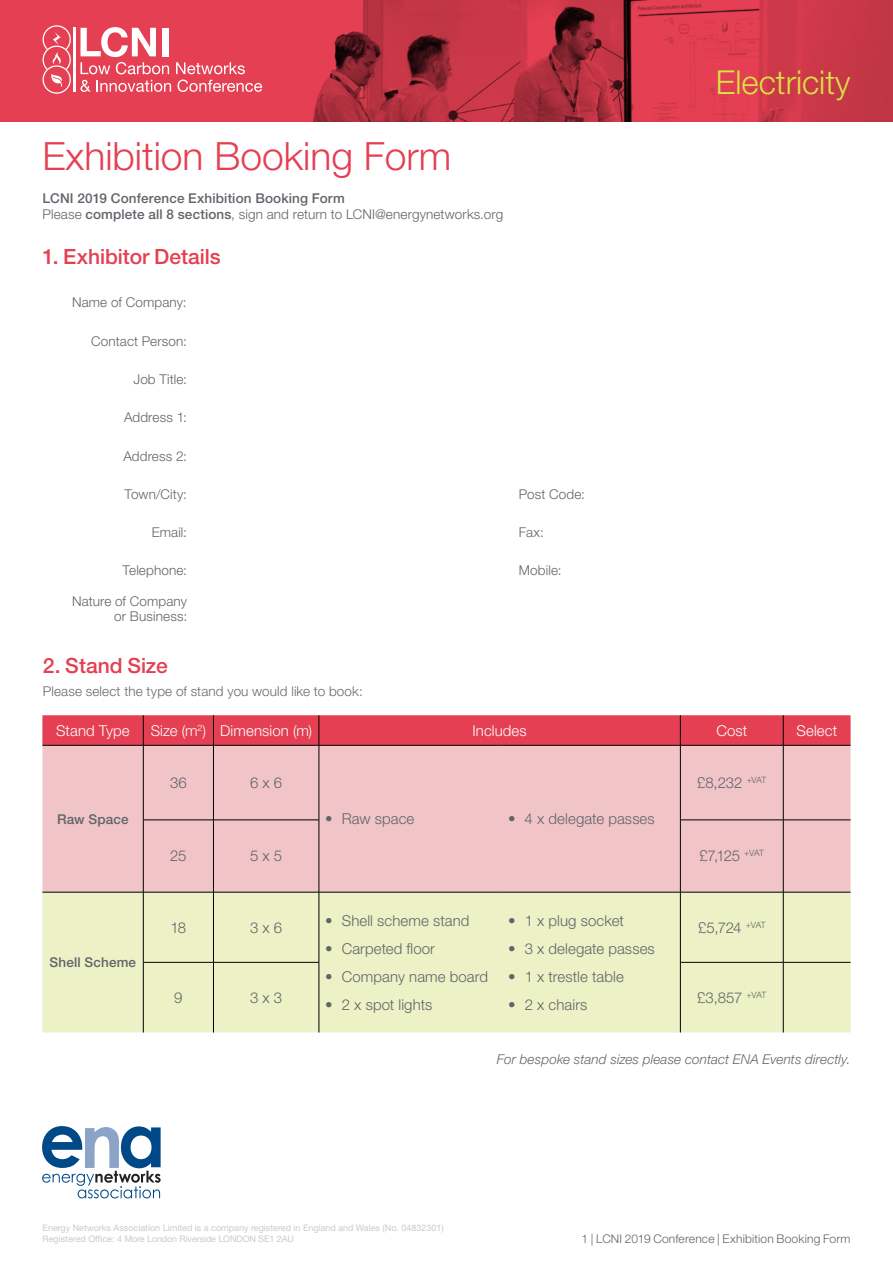
<style>
.page{position:relative;width:893px;height:1263px;background:#fff}
.page>*{position:absolute;margin:0;border:0;box-sizing:border-box;transform-origin:0 0}
.t1{font:300 39px "Helvetica Neue LT Std";color:#e43f52}
.t2{font:300 33px "Helvetica Neue LT Std";color:#d8e244}
.t3{font:500 21px "Helvetica Neue LT Std";color:#e43f52}
.t4{font:300 15px "Helvetica Neue LT Std";letter-spacing:.005em;color:#61646a}
.t5{font:300 15px "Helvetica Neue LT Std";letter-spacing:.005em;color:#fff}
.t6{font:300 13.5px/15px "Helvetica Neue LT Std";letter-spacing:.01em;color:#61646a;text-align:right}
.t7{font:500 13.5px/16.5px "Helvetica Neue LT Std";letter-spacing:.01em;color:#61646a}
.t8{font:italic 300 13.5px "Helvetica Neue LT Std";letter-spacing:.01em;color:#61646a}
.t9{font:300 13.5px "Helvetica Neue LT Std";letter-spacing:.01em;color:#676a6f}
.t10{font:300 12px "Helvetica Neue LT Std";letter-spacing:.015em;color:#61646a}
.t11{font:9px/10.8px "Helvetica Neue LT Std";color:#c8cacc}
.s1{font-weight:300}
</style>
<div class="page">
<div style="left:0;top:0;width:893px;height:123px;background:#000;opacity:.2"></div>
<svg style="left:43px;top:25px;width:28px;height:69px;background:#e96474"></svg>
<hr style="left:73px;top:28px;width:2px;height:64px;background:#fff">
<svg style="left:81px;top:80px;width:90px;height:12px"></svg>
<svg style="left:177px;top:80px;width:85px;height:12px"></svg>
<svg style="left:176px;top:62px;width:69px;height:12px"></svg>
<svg style="left:80px;top:27px;width:89px;height:47px"></svg>
<svg style="left:42px;top:715px;width:808px;height:30px;background:#e24053"></svg>
<div style="left:42px;top:746px;width:808px;height:146px;background:#f1c5c8"></div>
<div style="left:42px;top:893px;width:808px;height:139px;background:#edf2c6"></div>
<hr style="left:143px;top:715px;width:1px;height:30px;background:#000">
<hr style="left:213px;top:715px;width:1px;height:30px;background:#000">
<hr style="left:319px;top:715px;width:1px;height:30px;background:#000">
<hr style="left:680px;top:715px;width:1px;height:30px;background:#000">
<hr style="left:42px;top:745px;width:101px;height:1px;background:#000">
<hr style="left:319px;top:745px;width:183px;height:1px;background:#000">
<hr style="left:502px;top:745px;width:178px;height:1px;background:#000">
<hr style="left:143px;top:745px;width:70px;height:1px;background:#000">
<hr style="left:143px;top:745px;width:1px;height:75px;background:#000">
<hr style="left:213px;top:745px;width:106px;height:1px;background:#000">
<hr style="left:213px;top:745px;width:1px;height:75px;background:#000">
<hr style="left:319px;top:745px;width:1px;height:75px;background:#000">
<hr style="left:680px;top:745px;width:103px;height:1px;background:#000">
<hr style="left:680px;top:745px;width:1px;height:75px;background:#000">
<hr style="left:783px;top:745px;width:67px;height:1px;background:#000">
<hr style="left:143px;top:820px;width:70px;height:1px;background:#000">
<hr style="left:143px;top:820px;width:1px;height:72px;background:#000">
<hr style="left:213px;top:820px;width:106px;height:1px;background:#000">
<hr style="left:213px;top:820px;width:1px;height:72px;background:#000">
<hr style="left:319px;top:820px;width:1px;height:72px;background:#000">
<hr style="left:680px;top:820px;width:103px;height:1px;background:#000">
<hr style="left:680px;top:820px;width:1px;height:72px;background:#000">
<hr style="left:783px;top:820px;width:67px;height:1px;background:#000">
<hr style="left:42px;top:892px;width:101px;height:1px;background:#000">
<hr style="left:319px;top:892px;width:183px;height:1px;background:#000">
<hr style="left:502px;top:892px;width:178px;height:1px;background:#000">
<hr style="left:680px;top:892px;width:103px;height:1px;background:#000">
<hr style="left:680px;top:892px;width:1px;height:70px;background:#000">
<hr style="left:783px;top:892px;width:67px;height:1px;background:#000">
<hr style="left:143px;top:892px;width:1px;height:70px;background:#000">
<hr style="left:213px;top:892px;width:1px;height:70px;background:#000">
<hr style="left:319px;top:892px;width:1px;height:70px;background:#000">
<hr style="left:143px;top:962px;width:70px;height:1px;background:#000">
<hr style="left:143px;top:962px;width:1px;height:70px;background:#000">
<hr style="left:213px;top:962px;width:106px;height:1px;background:#000">
<hr style="left:213px;top:962px;width:1px;height:70px;background:#000">
<hr style="left:319px;top:962px;width:1px;height:70px;background:#000">
<hr style="left:680px;top:962px;width:103px;height:1px;background:#000">
<hr style="left:680px;top:962px;width:1px;height:70px;background:#000">
<hr style="left:783px;top:962px;width:67px;height:1px;background:#000">
<hr style="left:783px;top:715px;width:1px;height:30px;background:#000">
<hr style="left:783px;top:745px;width:1px;height:75px;background:#000">
<hr style="left:783px;top:820px;width:1px;height:72px;background:#000">
<hr style="left:783px;top:892px;width:1px;height:70px;background:#000">
<hr style="left:783px;top:962px;width:1px;height:70px;background:#000">
<hr style="left:143px;top:892px;width:70px;height:1px;background:#000">
<hr style="left:213px;top:892px;width:106px;height:1px;background:#000">
<svg style="left:42px;top:1126px;width:119px;height:72px"></svg>
<h1 class="t1" style="left:43px;top:132px;width:410px">Exhibition Booking Form</h1>
<p class="t7" style="left:43px;top:190px;width:462px">LCNI 2019 Conference Exhibition Booking Form<br><span class="s1">Please</span> complete all 8 sections<span class="s1">, sign and return to LCNI@energynetworks.org</span></p>
<h3 class="t3" style="left:43px;top:244px;width:180px">1. Exhibitor Details</h3>
<p class="t6" style="left:72px;top:295px;width:116px">Name of Company:</p>
<p class="t6" style="left:91px;top:333px;width:97px">Contact Person:</p>
<p class="t6" style="left:133px;top:371px;width:55px">Job Title:</p>
<p class="t6" style="left:124px;top:410px;width:64px">Address 1:</p>
<p class="t6" style="left:123px;top:448px;width:65px">Address 2:</p>
<p class="t6" style="left:125px;top:486px;width:64px">Town/City:</p>
<p class="t6" style="left:152px;top:525px;width:37px">Email:</p>
<p class="t6" style="left:123px;top:563px;width:66px">Telephone:</p>
<p class="t6" style="left:72px;top:594px;width:117px">Nature of Company or Business:</p>
<h3 class="t3" style="left:43px;top:653px;width:127px">2. Stand Size</h3>
<p class="t9" style="left:43px;top:683px;width:321px">Please select the type of stand you would like to book:</p>
<p class="t6" style="left:519px;top:486px;width:68px">Post Code:</p>
<p class="t6" style="left:519px;top:524px;width:26px">Fax:</p>
<p class="t6" style="left:519px;top:563px;width:44px">Mobile:</p>
<h2 class="t2" style="left:716px;top:62px;width:136px">Electricity</h2>
<p class="t5" style="left:56px;top:721px;width:75px">Stand Type</p>
<p class="t5" style="left:151px;top:721px;width:163px">Size (m<sup>2</sup>) Dimension (m)</p>
<p class="t5" style="left:472px;top:721px;width:56px">Includes</p>
<p class="t5" style="left:716px;top:721px;width:32px">Cost</p>
<p class="t5" style="left:797px;top:721px;width:42px">Select</p>
<p class="t7" style="left:57px;top:810px;width:73px">Raw Space</p>
<p class="t7" style="left:50px;top:954px;width:88px">Shell Scheme</p>
<p class="t4" style="left:170px;top:773px;width:18px">36</p>
<p class="t4" style="left:250px;top:773px;width:34px">6 x 6</p>
<p class="t4" style="left:325px;top:809px;width:91px">• Raw space</p>
<p class="t4" style="left:508px;top:809px;width:148px">• 4 x delegate passes</p>
<p class="t4" style="left:697px;top:773px;width:71px">£8,232 <sup>+VAT</sup></p>
<p class="t4" style="left:170px;top:847px;width:18px">25</p>
<p class="t4" style="left:250px;top:847px;width:34px">5 x 5</p>
<p class="t4" style="left:700px;top:847px;width:66px">£7,125 <sup>+VAT</sup></p>
<p class="t4" style="left:325px;top:911px;width:146px">• Shell scheme stand</p>
<p class="t4" style="left:325px;top:939px;width:111px">• Carpeted floor</p>
<p class="t4" style="left:325px;top:967px;width:164px">• Company name board</p>
<p class="t4" style="left:325px;top:995px;width:109px">• 2 x spot lights</p>
<p class="t4" style="left:508px;top:911px;width:117px">• 1 x plug socket</p>
<p class="t4" style="left:508px;top:939px;width:148px">• 3 x delegate passes</p>
<p class="t4" style="left:508px;top:967px;width:117px">• 1 x trestle table</p>
<p class="t4" style="left:508px;top:995px;width:81px">• 2 x chairs</p>
<p class="t4" style="left:698px;top:918px;width:69px">£5,724 <sup>+VAT</sup></p>
<p class="t4" style="left:170px;top:918px;width:17px">18</p>
<p class="t4" style="left:250px;top:918px;width:34px">3 x 6</p>
<p class="t4" style="left:174px;top:988px;width:10px">9</p>
<p class="t4" style="left:250px;top:988px;width:34px">3 x 3</p>
<p class="t4" style="left:697px;top:988px;width:71px">£3,857 <sup>+VAT</sup></p>
<p class="t8" style="left:497px;top:1051px;width:355px">For bespoke stand sizes please contact ENA Events directly.</p>
<p class="t11" style="left:43px;top:1222px;width:403px">Energy Networks Association Limited is a company registered in England and Wales (No. 04832301)<br>Registered Office: 4 More London Riverside LONDON SE1 2AU</p>
<p class="t10" style="left:581px;top:1231px;width:270px">1 | LCNI 2019 Conference | Exhibition Booking Form</p>
</div>
